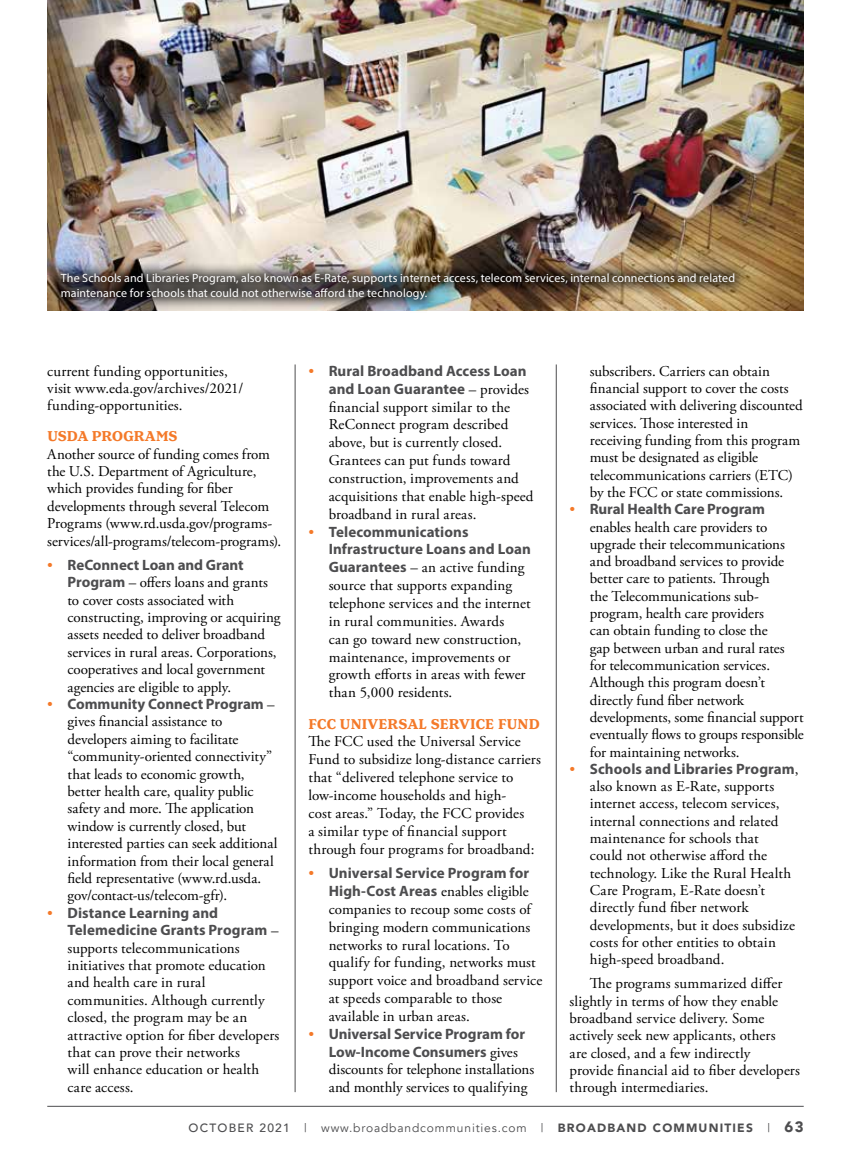
<style>
.page{position:relative;width:851px;height:1161px;background:#fff}
.page>*{position:absolute;margin:0;border:0;box-sizing:border-box;transform-origin:0 0}
.t1{font:15px/17.2px "Adobe Garamond Pro";color:#000}
.t2{font:700 15px/17.9px "Myriad Pro";letter-spacing:.005em;color:#4d4d4f}
.t3{font:700 15px "Henriette";letter-spacing:.01em;color:#f47929}
.t4{font:12px/15px "Myriad Pro";letter-spacing:.01em;color:#fff}
.t5{font:12px "Avenir";letter-spacing:.07em;color:#4d4d4f}
.s1{font-family:"Adobe Garamond Pro";font-weight:400;color:#f47929}
.s2{font-family:"Myriad Pro";font-weight:700;color:#4d4d4f}
.s3{font-family:"Adobe Garamond Pro";font-weight:400;color:#000}
.s4{font-weight:500}
.s5{font-weight:900}
.s6{font-weight:900;font-size:15px}
</style>
<div class="page">
<hr style="left:47px;top:1106px;width:756px;height:1px;background:#4d4d4f">
<hr style="left:295px;top:364px;width:1px;height:728px;background:#4d4d4f">
<hr style="left:556px;top:364px;width:1px;height:728px;background:#4d4d4f">
<img style="left:47px;top:0;width:756px;height:311px">
<div style="left:47px;top:260px;width:701px;height:53px;background:#000;opacity:.75"></div>
<p class="t4" style="left:61px;top:270px;width:675px">The Schools and Libraries Program, also known as E-Rate, supports internet access, telecom services, internal connections and related maintenance for schools that could not otherwise afford the technology.</p>
<p class="t1" style="left:47px;top:363px;width:197px">current funding opportunities, visit www.eda.gov/archives/2021/ funding-opportunities.</p>
<p class="t3" style="left:47px;top:428px;width:132px">USDA PROGRAMS</p>
<p class="t1" style="left:47px;top:446px;width:235px">Another source of funding comes from the U.S. Department of Agriculture, which provides funding for fiber developments through several Telecom Programs (www.rd.usda.gov/programs&shy;services/all-programs/telecom-programs).</p>
<p class="t2" style="left:47px;top:555px;width:198px"><span class="s1">•</span> ReConnect Loan and Grant</p>
<p class="t1" style="left:68px;top:574px;width:214px"><span class="s2">Program</span> – offers loans and grants to cover costs associated with constructing, improving or acquiring assets needed to deliver broadband services in rural areas. Corporations, cooperatives and local government agencies are eligible to apply.</p>
<p class="t2" style="left:47px;top:695px;width:229px"><span class="s1">•</span> Community Connect Program <span class="s3">–</span></p>
<p class="t1" style="left:67px;top:713px;width:211px">gives financial assistance to developers aiming to facilitate “community-oriented connectivity” that leads to economic growth, better health care, quality public safety and more. The application window is currently closed, but interested parties can seek additional information from their local general field representative (www.rd.usda. gov/contact-us/telecom-gfr).</p>
<p class="t2" style="left:67px;top:904px;width:213px;line-height:17.4px;text-indent:-20px"><span class="s1">•</span> Distance Learning and<br>Telemedicine Grants Program <span class="s3">–</span></p>
<p class="t1" style="left:68px;top:940px;width:213px">supports telecommunications initiatives that promote education and health care in rural communities. Although currently closed, the program may be an attractive option for fiber developers that can prove their networks<br>will enhance education or health care access.</p>
<p class="t2" style="left:308px;top:361px;width:222px;text-align:right"><span class="s1">•</span> Rural Broadband Access Loan and Loan Guarantee <span class="s3">– provides</span></p>
<p class="t1" style="left:329px;top:398px;width:206px;line-height:17.9px">financial support similar to the<br>ReConnect program described above, but is currently closed.<br>Grantees can put funds toward construction, improvements and acquisitions that enable high-speed broadband in rural areas.</p>
<p class="t2" style="left:329px;top:522px;width:204px;text-indent:-20px"><span class="s1">•</span> Telecommunications<br>Infrastructure Loans and Loan</p>
<p class="t1" style="left:329px;top:559px;width:203px;line-height:17.9px"><span class="s2">Guarantees</span> – an active funding source that supports expanding telephone services and the internet in rural communities. Awards<br>can go toward new construction, maintenance, improvements or growth efforts in areas with fewer than 5,000 residents.</p>
<p class="t3" style="left:308px;top:715px;width:232px">FCC UNIVERSAL SERVICE FUND</p>
<p class="t1" style="left:308px;top:733px;width:234px;line-height:17.9px">The FCC used the Universal Service Fund to subsidize long-distance carriers that “delivered telephone service to low-income households and high-<br>cost areas.” Today, the FCC provides<br>a similar type of financial support through four programs for broadband:</p>
<p class="t2" style="left:308px;top:864px;width:222px"><span class="s1">•</span> Universal Service Program for</p>
<p class="t1" style="left:329px;top:883px;width:215px;line-height:17.9px"><span class="s2">High-Cost Areas</span> enables eligible companies to recoup some costs of bringing modern communications networks to rural locations. To qualify for funding, networks must support voice and broadband service at speeds comparable to those available in urban areas.</p>
<p class="t2" style="left:329px;top:1024px;width:198px;text-indent:-20px"><span class="s1">•</span> Universal Service Program for<br>Low-Income Consumers <span class="s3">gives</span></p>
<p class="t1" style="left:329px;top:1061px;width:207px;line-height:17.9px">discounts for telephone installations and monthly services to qualifying</p>
<p class="t1" style="left:590px;top:363px;width:214px">subscribers. Carriers can obtain financial support to cover the costs associated with delivering discounted services. Those interested in receiving funding from this program must be designated as eligible telecommunications carriers (ETC) by the FCC or state commissions.</p>
<p class="t2" style="left:569px;top:500px;width:197px"><span class="s1">•</span> Rural Health Care Program</p>
<p class="t1" style="left:590px;top:519px;width:215px">enables health care providers to upgrade their telecommunications and broadband services to provide better care to patients. Through<br>the Telecommunications sub&shy;program, health care providers<br>can obtain funding to close the<br>gap between urban and rural rates for telecommunication services.<br>Although this program doesn’t directly fund fiber network developments, some financial support eventually flows to groups responsible for maintaining networks.</p>
<p class="t2" style="left:569px;top:759px;width:230px"><span class="s1">•</span> Schools and Libraries Program<span class="s3">,</span></p>
<p class="t1" style="left:590px;top:778px;width:207px">also known as E-Rate, supports internet access, telecom services, internal connections and related maintenance for schools that<br>could not otherwise afford the technology. Like the Rural Health<br>Care Program, E-Rate doesn’t directly fund fiber network developments, but it does subsidize costs for other entities to obtain high-speed broadband.</p>
<p class="t1" style="left:569px;top:975px;width:232px;text-indent:20px">The programs summarized differ slightly in terms of how they enable broadband service delivery. Some actively seek new applicants, others<br>are closed, and a few indirectly<br>provide financial aid to fiber developers through intermediaries.</p>
<p class="t5" style="left:189px;top:1121px;width:616px"><span class="s4">OCTOBER 2021</span> | www.broadbandcommunities.com | <span class="s5">BROADBAND COMMUNITIES</span> | <span class="s6">63</span></p>
</div>
